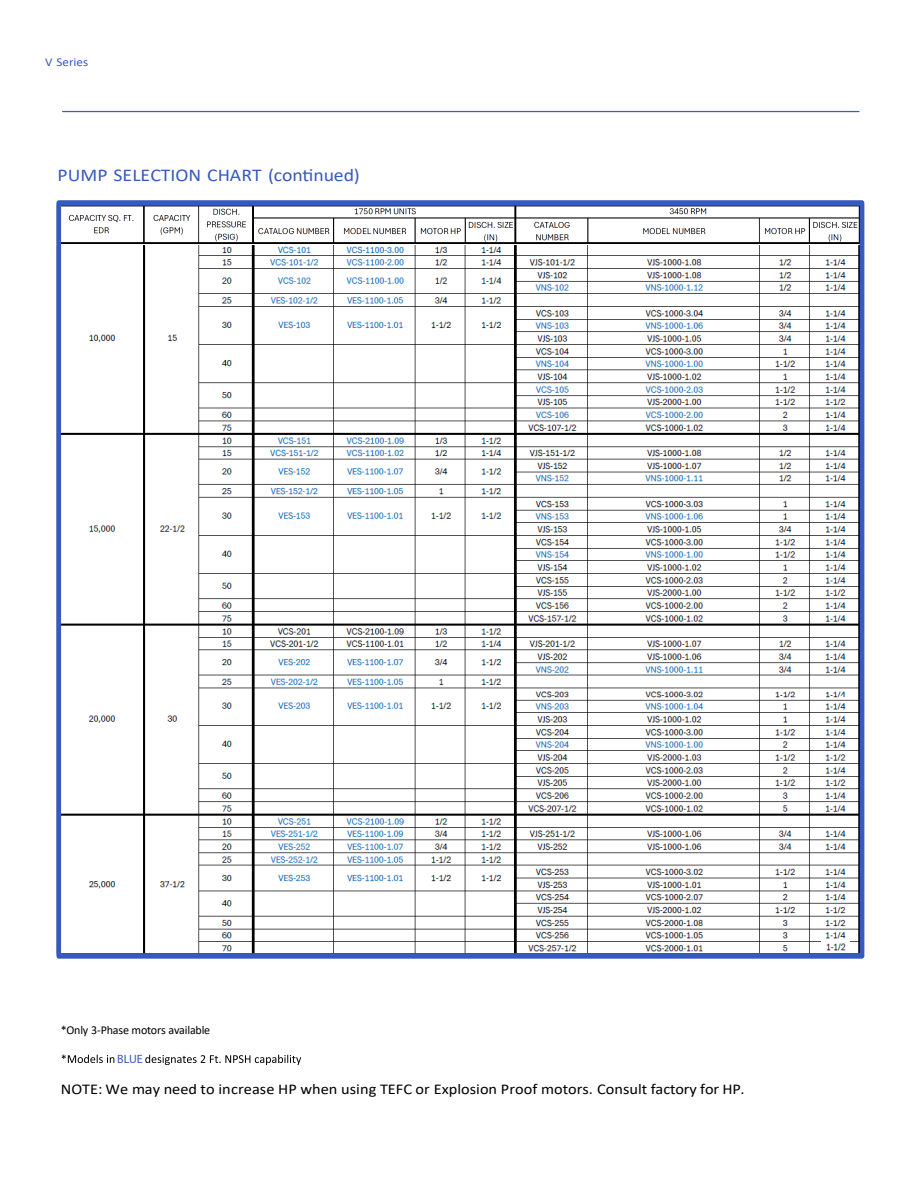
<style>
.page{position:relative;width:918px;height:1188px;background:#fff}
.page>*{position:absolute;margin:0;border:0;box-sizing:border-box;transform-origin:0 0}
.t1{font:18px "Calibri";letter-spacing:-.005em;color:#365abd;scale:1.1 1}
.t2{font:15px "Calibri";color:#000;scale:1.09 1}
.t3{font:12px "Calibri";letter-spacing:-.02em;color:#000}
.t4{font:12px "Calibri";color:#365abd;scale:1.09 1}
.t5{font:12px "Myriad Pro";color:#365abd}
</style>
<div class="page">
<img style="left:62px;top:206px;width:797px;height:38px">
<img style="left:62px;top:245px;width:797px;height:707px">
<svg style="left:62px;top:1055px;width:52px;height:8px"></svg>
<svg style="left:145px;top:1055px;width:156px;height:10px"></svg>
<div style="left:56px;top:200px;width:809px;height:758px;border:5px solid #365abd"></div>
<hr style="left:62px;top:111px;width:797px;height:1px;background:#365abd">
<img style="left:821px;top:942px;width:28px;height:9px">
<p class="t4" style="left:45px;top:54px;width:41px">V Series</p>
<p class="t1" style="left:58px;top:163px;width:276px">PUMP SELECTION CHART (continued)</p>
<p class="t3" style="left:61px;top:1021px;width:151px">*Only 3-Phase motors available</p>
<p class="t5" style="left:117px;top:1052px;width:27px">BLUE</p>
<p class="t2" style="left:61px;top:1079px;width:629px">NOTE: We may need to increase HP when using TEFC or Explosion Proof motors. Consult factory for HP.</p>
</div>
